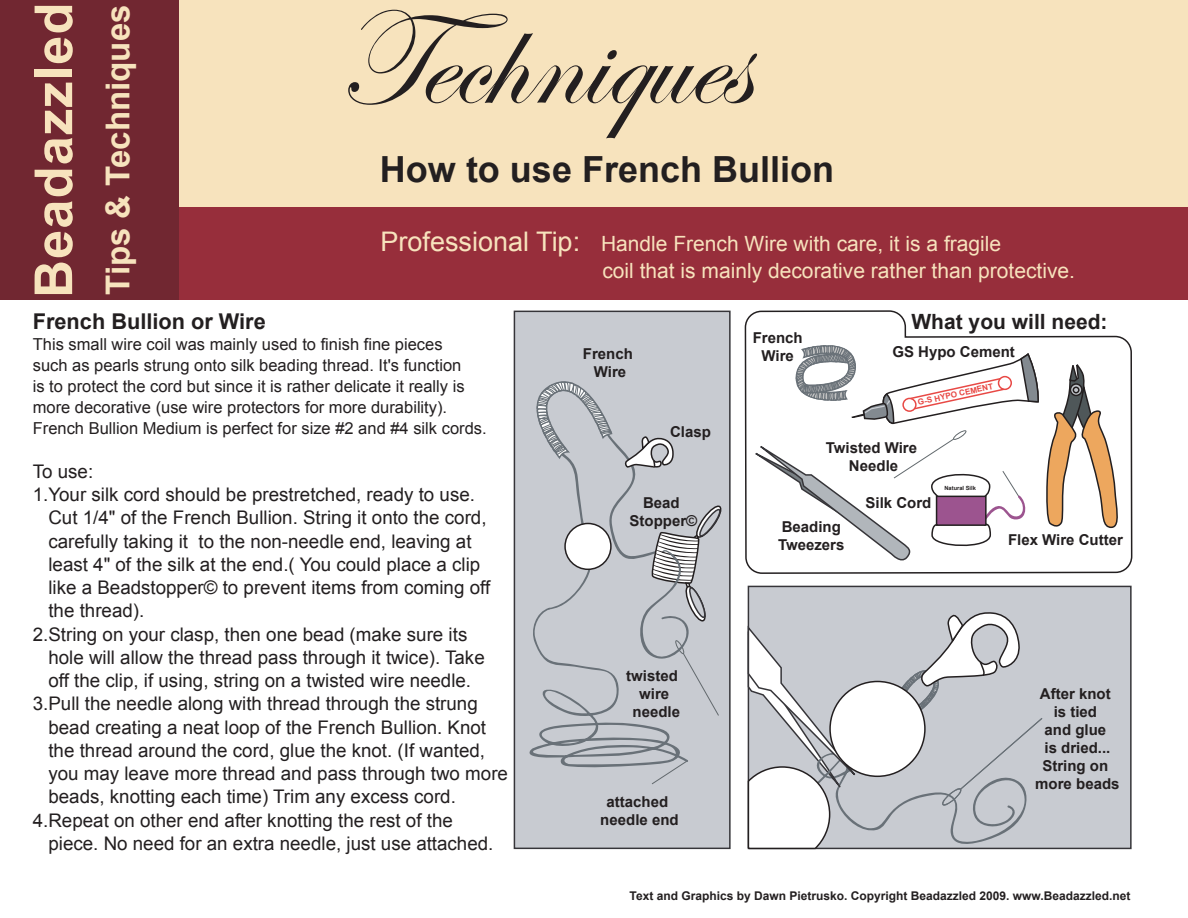
<style>
.page{position:relative;width:1188px;height:918px;background:#fff}
.page>*{position:absolute;margin:0;border:0;box-sizing:border-box;transform-origin:0 0}
.t1{font:137.4px "Edwardian Script ITC";color:#231f20}
.t2{font:700 52.5px "Arial";letter-spacing:.02em;color:#f7e3bd}
.t3{font:700 36px "Arial";color:#231f20}
.t4{font:700 33px "Arial";color:#f7e3bd}
.t5{font:700 21.75px "Arial";color:#231f20}
.t6{font:21px/27px "Arial";color:#f7e3bd}
.t7{font:700 21px "Arial";color:#231f20}
.t8{font:18.75px "Arial";color:#231f20}
.t9{font:16.5px/21px "Arial";color:#231f20}
.t10{font:700 15px/18px "Arial";color:#231f20;text-align:center}
.t11{font:700 12px "Arial";color:#231f20}
.t12{font:700 8.25px "Arial";color:#e84945}
.t13{font:700 5.7px "Arial";color:#231f20}
.s1{font-size:27px}
</style>
<div class="page">
<div style="left:514px;top:311px;width:217px;height:538px;background:#c8cbd1;border:2px solid #363539"></div>
<div style="left:178px;top:0;width:1010px;height:207px;background:#f7e3bd"></div>
<div style="left:178px;top:207px;width:1010px;height:93px;background:#972e3b"></div>
<div style="left:0;top:0;width:178px;height:207px;background:#712731"></div>
<div style="left:0;top:207px;width:178px;height:93px;background:#712731"></div>
<svg style="left:1121px;top:337px;width:12px;height:513px"></svg>
<svg style="left:516px;top:364px;width:206px;height:421px"></svg>
<svg style="left:744px;top:310px;width:377px;height:540px"></svg>
<h2 class="t2" style="left:24px;top:298px;width:297px;rotate:-90deg">Beadazzled</h2>
<h3 class="t4" style="left:99px;top:295px;width:292px;rotate:-90deg">Tips &amp; Techniques</h3>
<h1 class="t1" style="left:338px;top:-15px;width:412px">Techniques</h1>
<h3 class="t3" style="left:380px;top:149px;width:456px">How to use French Bullion</h3>
<p class="t6" style="left:602px;top:230px;width:474px;text-indent:-222px"><span class="s1">Professional Tip:</span> Handle French Wire with care, it is a fragile<br>coil that is mainly decorative rather than protective.</p>
<p class="t5" style="left:33px;top:309px;width:235px">French Bullion or Wire</p>
<p class="t9" style="left:33px;top:333px;width:455px">This small wire coil was mainly used to finish fine pieces<br>such as pearls strung onto silk beading thread. It's function<br>is to protect the cord but since it is rather delicate it really is more decorative (use wire protectors for more durability).<br>French Bullion Medium is perfect for size #2 and #4 silk cords.</p>
<p class="t8" style="left:33px;top:461px;width:62px">To use:</p>
<p class="t8" style="left:33px;top:484px;width:444px">1.Your silk cord should be prestretched, ready to use.</p>
<p class="t8" style="left:48px;top:507px;width:440px">Cut 1/4" of the French Bullion. String it onto the cord,</p>
<p class="t8" style="left:48px;top:531px;width:425px">carefully taking it to the non-needle end, leaving at</p>
<p class="t8" style="left:48px;top:554px;width:433px">least 4" of the silk at the end.( You could place a clip</p>
<p class="t8" style="left:48px;top:577px;width:443px">like a Beadstopper© to prevent items from coming off</p>
<p class="t8" style="left:48px;top:600px;width:97px">the thread).</p>
<p class="t8" style="left:33px;top:624px;width:436px">2.String on your clasp, then one bead (make sure its</p>
<p class="t8" style="left:48px;top:647px;width:438px">hole will allow the thread pass through it twice). Take</p>
<p class="t8" style="left:48px;top:670px;width:424px">off the clip, if using, string on a twisted wire needle.</p>
<p class="t8" style="left:33px;top:693px;width:447px">3.Pull the needle along with thread through the strung</p>
<p class="t8" style="left:48px;top:717px;width:439px">bead creating a neat loop of the French Bullion. Knot</p>
<p class="t8" style="left:48px;top:740px;width:438px">the thread around the cord, glue the knot. (If wanted,</p>
<p class="t8" style="left:48px;top:763px;width:461px">you may leave more thread and pass through two more</p>
<p class="t8" style="left:48px;top:786px;width:409px">beads, knotting each time) Trim any excess cord.</p>
<p class="t8" style="left:33px;top:810px;width:422px">4.Repeat on other end after knotting the rest of the</p>
<p class="t8" style="left:48px;top:833px;width:447px">piece. No need for an extra needle, just use attached.</p>
<p class="t10" style="left:583px;top:344px;width:52px">French<br>Wire</p>
<p class="t10" style="left:670px;top:423px;width:42px">Clasp</p>
<p class="t10" style="left:630px;top:493px;width:69px">Bead<br>Stopper©</p>
<p class="t10" style="left:753px;top:329px;width:52px">French<br>Wire</p>
<p class="t7" style="left:911px;top:309px;width:198px">What you will need:</p>
<p class="t10" style="left:892px;top:342px;width:124px">GS Hypo Cement</p>
<p class="t12" style="left:917px;top:398px;width:78px;rotate:-12deg">G-S HYPO CEMENT</p>
<p class="t10" style="left:826px;top:439px;width:93px">Twisted Wire<br>Needle</p>
<p class="t10" style="left:866px;top:494px;width:67px">Silk Cord</p>
<p class="t13" style="left:945px;top:485px;width:33px">Natural Silk</p>
<p class="t10" style="left:778px;top:517px;width:68px;text-align:left">Beading<br>Tweezers</p>
<p class="t10" style="left:1008px;top:531px;width:116px">Flex Wire Cutter</p>
<p class="t10" style="left:626px;top:667px;width:55px">twisted wire needle</p>
<p class="t10" style="left:600px;top:792px;width:80px">attached needle end</p>
<p class="t10" style="left:1035px;top:684px;width:86px">After knot is tied<br>and glue<br>is dried...<br>String on more beads</p>
<p class="t11" style="left:630px;top:889px;width:502px">Text and Graphics by Dawn Pietrusko. Copyright Beadazzled 2009. www.Beadazzled.net</p>
</div>
